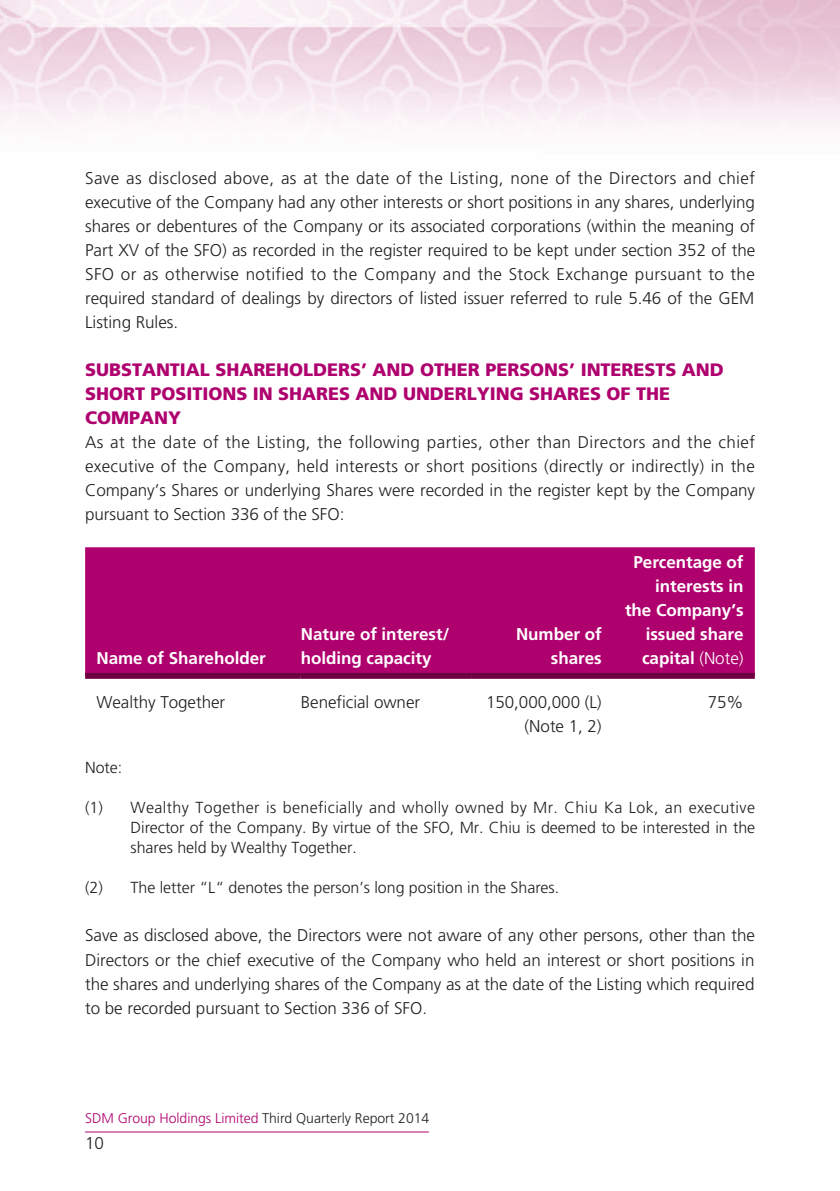
<style>
.page{position:relative;width:840px;height:1191px;background:#fff}
.page>*{position:absolute;margin:0;border:0;box-sizing:border-box;transform-origin:0 0}
.t1{font:900 18px "Frutiger LT Std";color:#af016e}
.t2{font:300 17px/24px "Frutiger LT Std";letter-spacing:-.005em;color:#231f20;text-align:justify}
.t3{font:700 17px/24px "Frutiger LT Std";letter-spacing:-.005em;color:#fff;text-align:right}
.t4{font:300 16px/20px "Frutiger LT Std";letter-spacing:-.005em;color:#231f20;text-align:justify}
.t5{font:300 14px "Frutiger LT Std";letter-spacing:-.005em;color:#231f20}
.s1{font-weight:300}
.s2{color:#af016e}
</style>
<div class="page">
<img style="left:839px;top:0;width:1px;height:126px">
<img style="left:0;top:0;width:839px;height:1133px">
<hr style="left:85px;top:1131px;width:343px;height:1px;background:#af016e">
<div style="left:85px;top:547px;width:669px;height:126px;background:#af016e"></div>
<div style="left:85px;top:673px;width:215px;height:6px;background:#6f0042"></div>
<div style="left:300px;top:673px;width:171px;height:6px;background:#6f0042"></div>
<div style="left:471px;top:673px;width:141px;height:6px;background:#6f0042"></div>
<div style="left:612px;top:673px;width:142px;height:6px;background:#6f0042"></div>
<p class="t2" style="left:85px;top:167px;width:671px">Save as disclosed above, as at the date of the Listing, none of the Directors and chief executive of the Company had any other interests or short positions in any shares, underlying shares or debentures of the Company or its associated corporations (within the meaning of Part XV of the SFO) as recorded in the register required to be kept under section 352 of the SFO or as otherwise notified to the Company and the Stock Exchange pursuant to the required standard of dealings by directors of listed issuer referred to rule 5.46 of the GEM Listing Rules.</p>
<p class="t1" style="left:85px;top:359px;width:36px">SUBSTANTIAL</p>
<p class="t1" style="left:215px;top:359px;width:25px">SHAREHOLDERS</p>
<p class="t1" style="left:361px;top:359px;width:27px">’ AND</p>
<p class="t1" style="left:420px;top:359px;width:27px">OTHER</p>
<p class="t1" style="left:485px;top:359px;width:24px">PERSONS</p>
<p class="t1" style="left:569px;top:359px;width:30px">’ INTERESTS</p>
<p class="t1" style="left:681px;top:359px;width:15px">AND</p>
<p class="t1" style="left:85px;top:383px;width:24px">SHORT</p>
<p class="t1" style="left:150px;top:383px;width:23px">POSITIONS</p>
<p class="t1" style="left:253px;top:383px;width:50px">IN SHARES</p>
<p class="t1" style="left:355px;top:383px;width:15px">AND</p>
<p class="t1" style="left:403px;top:383px;width:14px">UNDERL</p>
<p class="t1" style="left:476px;top:383px;width:25px">YING</p>
<p class="t1" style="left:529px;top:383px;width:24px">SHARES</p>
<p class="t1" style="left:606px;top:383px;width:42px">OF THE</p>
<p class="t1" style="left:85px;top:407px;width:27px">COMPAN</p>
<p class="t1" style="left:168px;top:407px;width:14px">Y</p>
<p class="t2" style="left:85px;top:431px;width:671px">As at the date of the Listing, the following parties, other than Directors and the chief executive of the Company, held interests or short positions (directly or indirectly) in the Company’s Shares or underlying Shares were recorded in the register kept by the Company pursuant to Section 336 of the SFO:</p>
<p class="t3" style="left:96px;top:646px;width:171px">Name of Shareholder</p>
<p class="t3" style="left:300px;top:622px;width:150px;text-align:left">Nature of interest/ holding capacity</p>
<p class="t3" style="left:515px;top:622px;width:87px">Number of shares</p>
<p class="t3" style="left:624px;top:550px;width:120px">Percentage of interests in the Company’s issued share capital <span class="s1">(Note)</span></p>
<p class="t2" style="left:96px;top:690px;width:130px">Wealthy Together</p>
<p class="t2" style="left:300px;top:690px;width:121px">Beneficial owner</p>
<p class="t2" style="left:485px;top:690px;width:117px;text-align:right">150,000,000 (L) (Note 1, 2)</p>
<p class="t2" style="left:707px;top:690px;width:37px">75%</p>
<p class="t4" style="left:85px;top:758px;width:39px">Note:</p>
<p class="t4" style="left:130px;top:798px;width:626px;text-indent:-45px">(1) Wealthy Together is beneficially and wholly owned by Mr. Chiu Ka Lok, an executive Director of the Company. By virtue of the SFO, Mr. Chiu is deemed to be interested in the shares held by Wealthy Together.</p>
<p class="t4" style="left:85px;top:878px;width:475px">(2) The letter “L“ denotes the person’s long position in the Shares.</p>
<p class="t2" style="left:85px;top:924px;width:671px">Save as disclosed above, the Directors were not aware of any other persons, other than the Directors or the chief executive of the Company who held an interest or short positions in the shares and underlying shares of the Company as at the date of the Listing which required to be recorded pursuant to Section 336 of SFO.</p>
<p class="t5" style="left:85px;top:1110px;width:345px"><span class="s2">SDM Group Holdings Limited</span> Third Quarterly Report 2014</p>
<p class="t2" style="left:85px;top:1131px;width:20px">10</p>
</div>
